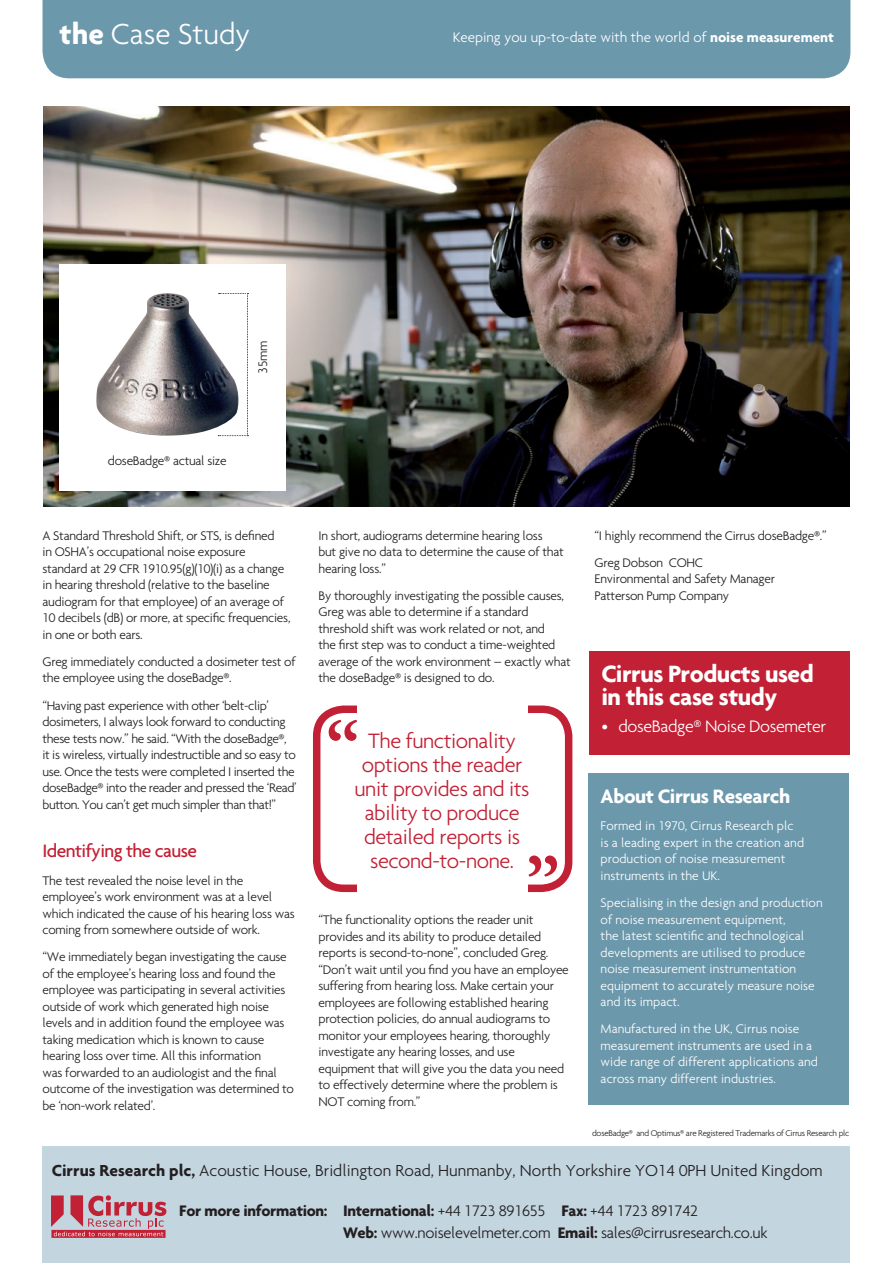
<style>
.page{position:relative;width:893px;height:1263px;background:#fff}
.page>*{position:absolute;margin:0;border:0;box-sizing:border-box;transform-origin:0 0}
.t1{font:300 31.35px "Agenda";color:#fff}
.t2{font:700 25.5px/22.5px "Agenda";letter-spacing:-.02em;color:#fff}
.t3{font:300 22.5px/24px "Agenda";letter-spacing:-.02em;color:#c22034;text-align:center}
.t4{font:700 21px "Agenda";letter-spacing:-.02em;color:#fff}
.t5{font:500 19.5px "Agenda";letter-spacing:-.03em;color:#c22034}
.t6{font:300 18px "Agenda";letter-spacing:-.02em;color:#fff}
.t7{font:300 17.25px "Agenda";color:#231f20}
.t8{font:700 16.5px "Agenda";letter-spacing:-.02em;color:#231f20}
.t9{font:300 16.5px "Agenda";letter-spacing:-.02em;color:#231f20}
.t10{font:300 15px "Agenda";color:#fff}
.t11{font:300 13.5px/16.5px "Agenda";letter-spacing:-.02em;color:#231f20}
.t12{font:300 13.5px/16.5px "Agenda";color:#fff}
.t13{font:300 9px "Agenda";letter-spacing:-.03em;color:#231f20}
.s1{font-weight:700}
.s2{font-weight:300}
</style>
<div class="page">
<img style="left:43px;top:106px;width:806px;height:400px">
<div style="left:60px;top:265px;width:226px;height:226px;background:#fff"></div>
<div style="left:43px;top:0;width:807px;height:78px;background:#6c98ac"></div>
<svg style="left:726px;top:54px;width:48px;height:18px"></svg>
<div style="left:43px;top:1146px;width:807px;height:117px;background:#c3d5df"></div>
<svg style="left:51px;top:1195px;width:115px;height:43px"></svg>
<div style="left:313px;top:705px;width:259px;height:187px;border:8px solid #c22034;border-radius:27px"></div>
<div style="left:357px;top:701px;width:170px;height:21px;background:#fff"></div>
<div style="left:357px;top:880px;width:170px;height:16px;background:#fff"></div>
<svg style="left:329px;top:720px;width:28px;height:21px"></svg>
<svg style="left:528px;top:855px;width:29px;height:21px"></svg>
<div style="left:589px;top:651px;width:260px;height:103px;background:#c22034"></div>
<div style="left:588px;top:773px;width:261px;height:332px;background:#6c98ac"></div>
<img style="left:96px;top:293px;width:122px;height:143px">
<svg style="left:218px;top:293px;width:30px;height:143px"></svg>
<p class="t1" style="left:60px;top:16px;width:192px"><span class="s1">the</span> Case Study</p>
<p class="t10" style="left:453px;top:29px;width:382px">Keeping you up-to-date with the world of <span class="s1">noise measurement</span></p>
<p class="t11" style="left:254px;top:374px;width:35px;rotate:-90deg">35mm</p>
<p class="t11" style="left:108px;top:452px;width:120px">doseBadge® actual size</p>
<p class="t11" style="left:43px;top:527px;width:249px">A Standard Threshold Shift, or STS, is defined<br>in OSHA’s occupational noise exposure standard at 29 CFR 1910.95(g)(10)(i) as a change in hearing threshold (relative to the baseline audiogram for that employee) of an average of 10 decibels (dB) or more, at specific frequencies, in one or both ears.</p>
<p class="t11" style="left:43px;top:653px;width:255px">Greg immediately conducted a dosimeter test of the employee using the doseBadge®.</p>
<p class="t11" style="left:43px;top:697px;width:256px">“Having past experience with other ‘belt-clip’ dosimeters, I always look forward to conducting these tests now.” he said. “With the doseBadge®, it is wireless, virtually indestructible and so easy to use. Once the tests were completed I inserted the doseBadge® into the reader and pressed the ‘Read’ button. You can’t get much simpler than that!”</p>
<p class="t5" style="left:43px;top:839px;width:156px">Identifying the cause</p>
<p class="t11" style="left:43px;top:872px;width:254px">The test revealed the noise level in the employee’s work environment was at a level which indicated the cause of his hearing loss was coming from somewhere outside of work.</p>
<p class="t11" style="left:43px;top:948px;width:253px">“We immediately began investigating the cause of the employee’s hearing loss and found the employee was participating in several activities outside of work which generated high noise levels and in addition found the employee was taking medication which is known to cause hearing loss over time. All this information<br>was forwarded to an audiologist and the final outcome of the investigation was determined to be ‘non-work related’.</p>
<p class="t11" style="left:319px;top:527px;width:247px">In short, audiograms determine hearing loss<br>but give no data to determine the cause of that hearing loss.”</p>
<p class="t11" style="left:319px;top:587px;width:254px">By thoroughly investigating the possible causes, Greg was able to determine if a standard threshold shift was work related or not, and<br>the first step was to conduct a time-weighted average of the work environment – exactly what the doseBadge® is designed to do.</p>
<p class="t3" style="left:355px;top:728px;width:177px">The functionality options the reader unit provides and its ability to produce detailed reports is second-to-none.</p>
<p class="t11" style="left:319px;top:911px;width:252px">“The functionality options the reader unit provides and its ability to produce detailed reports is second-to-none”, concluded Greg. “Don’t wait until you find you have an employee suffering from hearing loss. Make certain your employees are following established hearing protection policies, do annual audiograms to monitor your employees hearing, thoroughly investigate any hearing losses, and use equipment that will give you the data you need to effectively determine where the problem is NOT coming from.”</p>
<p class="t11" style="left:595px;top:527px;width:234px">“I highly recommend the Cirrus doseBadge®.”</p>
<p class="t11" style="left:595px;top:554px;width:182px">Greg Dobson COHC<br>Environmental and Safety Manager<br>Patterson Pump Company</p>
<p class="t2" style="left:601px;top:662px;width:214px">Cirrus Products used in this case study</p>
<p class="t6" style="left:601px;top:716px;width:226px">• doseBadge® Noise Dosemeter</p>
<p class="t4" style="left:601px;top:784px;width:191px">About Cirrus Research</p>
<p class="t12" style="left:601px;top:818px;width:205px">Formed in 1970, Cirrus Research plc is a leading expert in the creation and production of noise measurement instruments in the UK.</p>
<p class="t12" style="left:601px;top:894px;width:224px">Specialising in the design and production of noise measurement equipment,<br>the latest scientific and technological developments are utilised to produce noise measurement instrumentation equipment to accurately measure noise and its impact.</p>
<p class="t12" style="left:601px;top:1020px;width:219px">Manufactured in the UK, Cirrus noise measurement instruments are used in a wide range of different applications and across many different industries.</p>
<p class="t13" style="left:592px;top:1128px;width:259px">doseBadge® and Optimus® are Registered Trademarks of Cirrus Research plc</p>
<p class="t7" style="left:52px;top:1160px;width:772px"><span class="s1">Cirrus Research plc,</span> Acoustic House, Bridlington Road, Hunmanby, North Yorkshire YO14 0PH United Kingdom</p>
<p class="t8" style="left:179px;top:1200px;width:520px">For more information: International: <span class="s2">+44 1723 891655</span> Fax: <span class="s2">+44 1723 891742</span></p>
<p class="t9" style="left:343px;top:1223px;width:426px"><span class="s1">Web:</span> www.noiselevelmeter.com <span class="s1">Email:</span> sales@cirrusresearch.co.uk</p>
</div>
